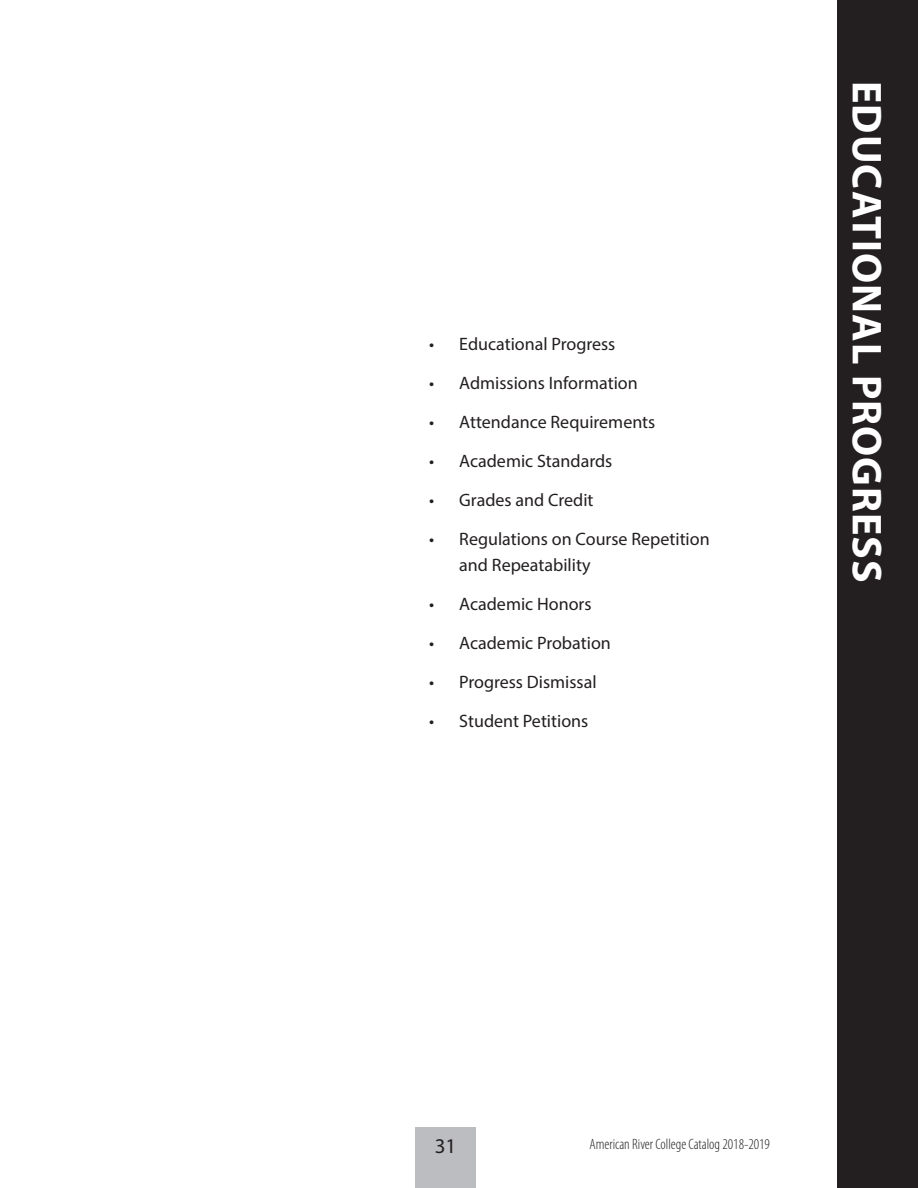
<style>
.page{position:relative;width:918px;height:1188px;background:#fff}
.page>*{position:absolute;margin:0;border:0;box-sizing:border-box;transform-origin:0 0}
.t1{font:700 42px "Myriad Pro";letter-spacing:.025em;color:#fff}
.t2{font:21px "Myriad Pro";color:#231f20}
.t3{font:18px/25.5px "Myriad Pro";color:#231f20}
.t4{font:300 condensed 15px "Myriad Pro";color:#231f20}
</style>
<div class="page">
<div style="left:415px;top:1127px;width:61px;height:61px;background:#bcbdc0"></div>
<div style="left:837px;top:0;width:81px;height:1188px;background:#231f20"></div>
<p class="t3" style="left:429px;top:331px;width:188px">• Educational Progress</p>
<p class="t3" style="left:429px;top:370px;width:210px">• Admissions Information</p>
<p class="t3" style="left:429px;top:409px;width:228px">• Attendance Requirements</p>
<p class="t3" style="left:429px;top:448px;width:185px">• Academic Standards</p>
<p class="t3" style="left:429px;top:487px;width:166px">• Grades and Credit</p>
<p class="t3" style="left:459px;top:526px;width:252px;text-indent:-30px">• Regulations on Course Repetition and Repeatability</p>
<p class="t3" style="left:429px;top:591px;width:164px">• Academic Honors</p>
<p class="t3" style="left:429px;top:630px;width:183px">• Academic Probation</p>
<p class="t3" style="left:429px;top:669px;width:169px">• Progress Dismissal</p>
<p class="t3" style="left:429px;top:708px;width:161px">• Student Petitions</p>
<h1 class="t1" style="left:894px;top:81px;width:503px;rotate:90deg">EDUCATIONAL PROGRESS</h1>
<p class="t2" style="left:435px;top:1133px;width:23px">31</p>
<p class="t4" style="left:589px;top:1136px;width:182px">American River College Catalog 2018-2019</p>
</div>
